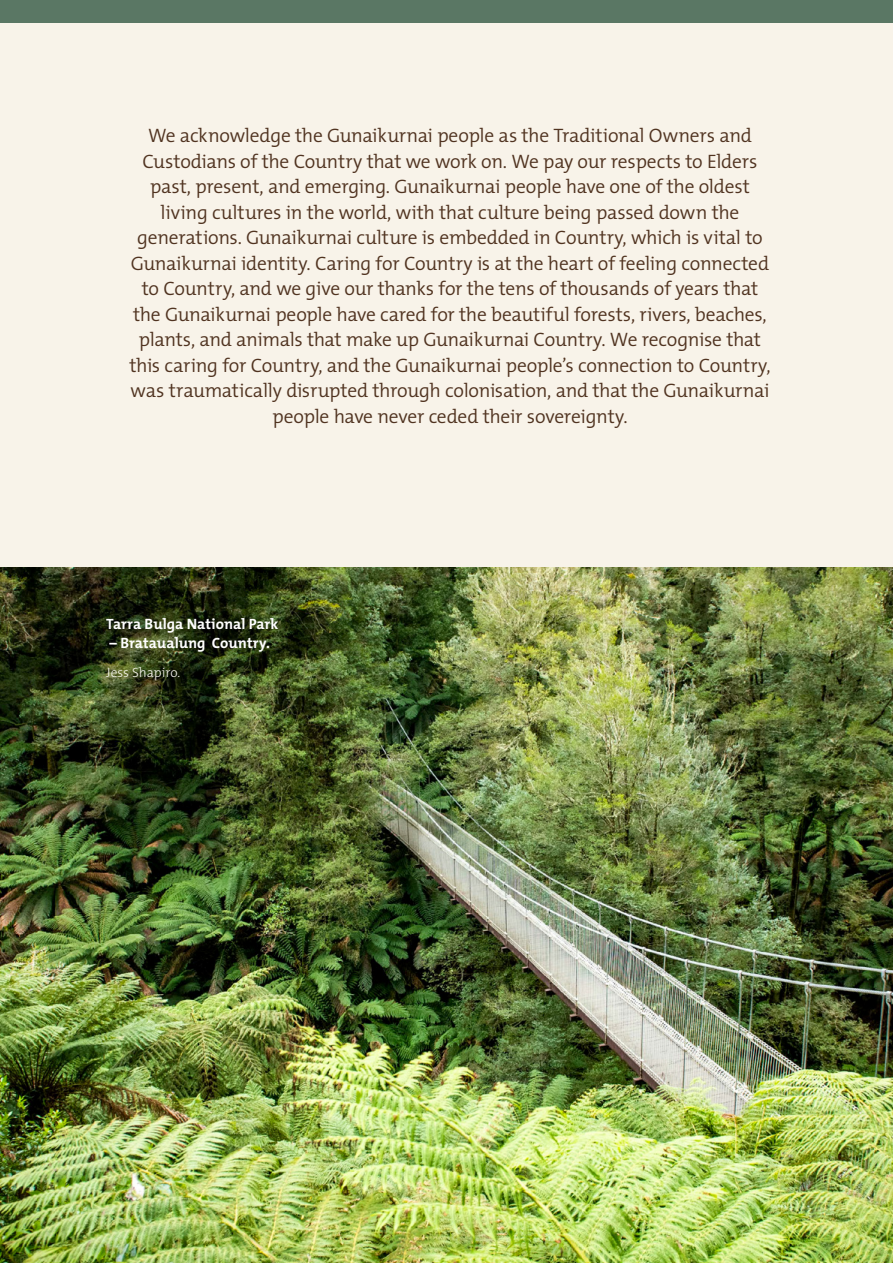
<style>
.page{position:relative;width:893px;height:1263px;background:#f8f3e9}
.page>*{position:absolute;margin:0;border:0;box-sizing:border-box;transform-origin:0 0}
.t1{font:300 19.5px/25.5px "The Mix";letter-spacing:-.015em;color:#503320;text-align:center}
.t2{font:700 15px "The Mix";color:#fff}
.t3{font:300 13.5px "The Mix";color:#f8f7ef}
</style>
<div class="page">
<img style="left:0;top:568px;width:893px;height:695px">
<div style="left:0;top:0;width:893px;height:22px;background:#5a7764"></div>
<p class="t1" style="left:129px;top:122px;width:643px">We acknowledge the Gunaikurnai people as the Traditional Owners and Custodians of the Country that we work on. We pay our respects to Elders past, present, and emerging. Gunaikurnai people have one of the oldest living cultures in the world, with that culture being passed down the generations. Gunaikurnai culture is embedded in Country, which is vital to Gunaikurnai identity. Caring for Country is at the heart of feeling connected to Country, and we give our thanks for the tens of thousands of years that the Gunaikurnai people have cared for the beautiful forests, rivers, beaches, plants, and animals that make up Gunaikurnai Country. We recognise that this caring for Country, and the Gunaikurnai people’s connection to Country, was traumatically disrupted through colonisation, and that the Gunaikurnai people have never ceded their sovereignty.</p>
<p class="t2" style="left:106px;top:611px;width:173px">Tarra Bulga National Park</p>
<p class="t2" style="left:110px;top:631px;width:162px">– Brataualung Country.</p>
<p class="t3" style="left:106px;top:661px;width:76px">Jess Shapiro.</p>
</div>
